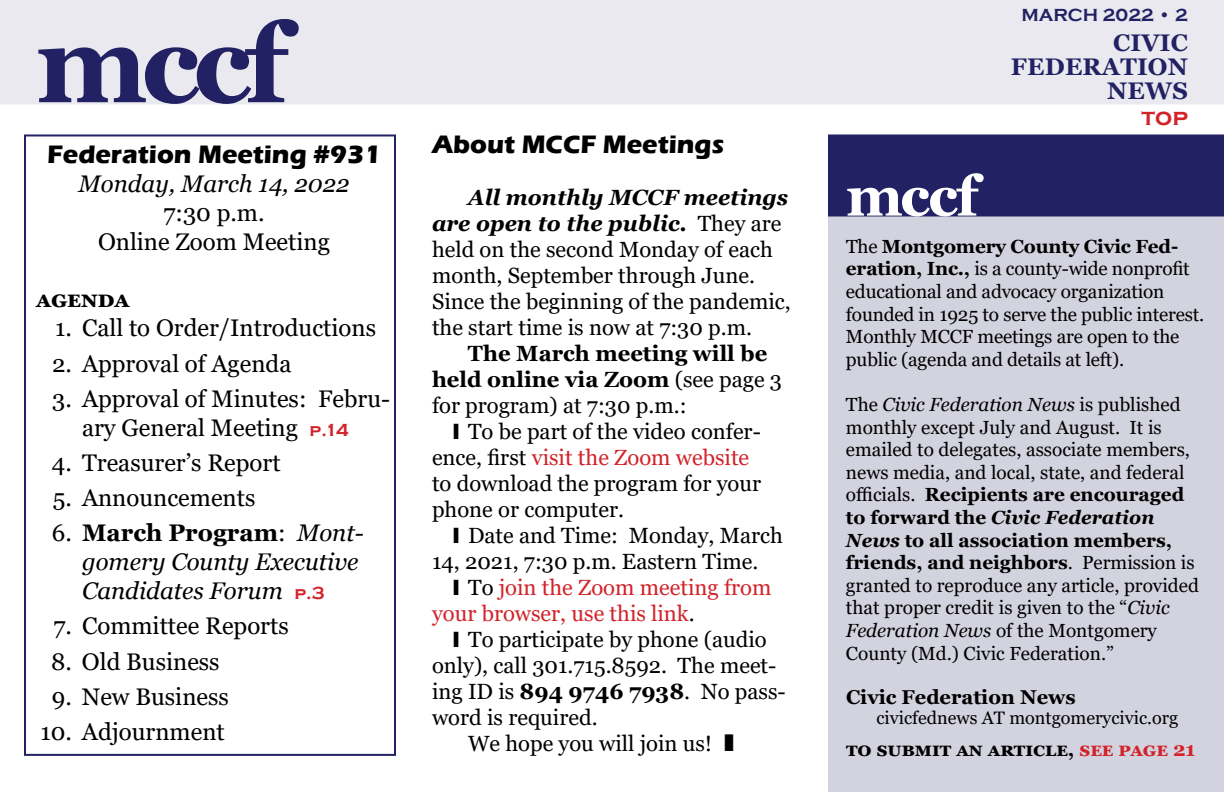
<style>
.page{position:relative;width:1224px;height:792px;background:#fff}
.page>*{position:absolute;margin:0;border:0;box-sizing:border-box;transform-origin:0 0}
.t1{font:700 110px "Georgia";color:#212163}
.t2{font:700 56px "Georgia";color:#fff}
.t3{font:700 26px "Eras ITC";color:#000}
.t4{font:24px/28.8px "Georgia";color:#000;text-align:center}
.t5{font:italic 24px/28.8px "Georgia";color:#000}
.t6{font:700 24px/24px "Georgia";letter-spacing:.01em;color:#212163;text-align:right}
.t7{font:700 24px "Georgia";letter-spacing:.015em;color:#000}
.t8{font:700 24px "Copperplate Gothic";color:#d2232a}
.t9{font:22px/26px "Georgia";color:#000}
.t10{font:700 22px/26px "Georgia";color:#000}
.t11{font:22px/26px "Georgia";color:#d2232a}
.t12{font:700 20px "Georgia";letter-spacing:.065em;color:#000}
.t13{font:700 20px "Georgia";color:#000}
.t14{font:19px/22.6px "Georgia";color:#000}
.t15{font:18px "Georgia";color:#000}
.t16{font:700 18px "Copperplate Gothic";color:#212163}
.s1{font-family:"Copperplate Gothic";font-weight:700;font-size:18px;color:#d2232a}
.s2{font-style:normal}
.s3{font-weight:700;font-style:normal}
.s4{font-family:"Copperplate Gothic";font-weight:700;font-style:normal;font-size:18px;color:#d2232a}
.s5{font-weight:700;font-style:italic}
.s6{font-weight:400}
.s7{color:#d2232a}
.s8{color:#000}
.s9{font-weight:700}
.s10{font-style:italic}
</style>
<div class="page">
<div style="left:0;top:0;width:1224px;height:104px;background:#e9e9ef"></div>
<div style="left:828px;top:216px;width:396px;height:576px;background:#d3d3e0"></div>
<div style="left:828px;top:134px;width:396px;height:82px;background:#212163"></div>
<div style="left:24px;top:134px;width:372px;height:622px;border:2px solid #212163"></div>
<h1 class="t1" style="left:36px;top:-7px;width:264px">mccf</h1>
<h3 class="t3" style="left:47px;top:140px;width:335px">Federation Meeting #931</h3>
<p class="t5" style="left:79px;top:170px;width:272px">Monday, March 14, 2022</p>
<p class="t4" style="left:98px;top:199px;width:233px">7:30 p.m.<br>Online Zoom Meeting</p>
<p class="t7" style="left:36px;top:284px;width:94px">agenda</p>
<p class="t4" style="left:55px;top:314px;width:322px">1. Call to Order/Introductions</p>
<p class="t4" style="left:52px;top:349px;width:241px">2. Approval of Agenda</p>
<p class="t4" style="left:52px;top:385px;width:339px">3. Approval of Minutes: Febru&shy;ary General Meeting <span class="s1">p.14</span></p>
<p class="t4" style="left:52px;top:449px;width:230px">4. Treasurer’s Report</p>
<p class="t4" style="left:53px;top:484px;width:204px">5. Announcements</p>
<p class="t5" style="left:82px;top:519px;width:283px;text-indent:-30px"><span class="s2">6.</span> <span class="s3">March Program</span><span class="s2">:</span> Mont&shy;gomery County Executive<br>Candidates Forum <span class="s4">p.3</span></p>
<p class="t4" style="left:53px;top:612px;width:237px">7. Committee Reports</p>
<p class="t4" style="left:51px;top:647px;width:170px">8. Old Business</p>
<p class="t4" style="left:52px;top:683px;width:178px">9. New Business</p>
<p class="t4" style="left:40px;top:718px;width:186px">10. Adjournment</p>
<h3 class="t3" style="left:432px;top:129px;width:294px">About MCCF Meetings</h3>
<p class="t9" style="left:432px;top:184px;width:360px;text-indent:36px"><span class="s5">All monthly MCCF meetings are open to the public.</span> They are held on the second Monday of each month, September through June.<br>Since the beginning of the pandemic, the start time is now at 7:30 p.m.</p>
<p class="t10" style="left:432px;top:340px;width:352px;text-indent:36px">The March meeting will be held online via Zoom <span class="s6">(see page 3 for program) at 7:30 p.m.:</span></p>
<p class="t9" style="left:432px;top:419px;width:331px;text-indent:36px">To be part of the video confer&shy;ence, first <span class="s7">visit the Zoom website </span>to download the program for your phone or computer.</p>
<p class="t9" style="left:432px;top:523px;width:352px;text-indent:36px">Date and Time: Monday, March<br>14, 2021, 7:30 p.m. Eastern Time.</p>
<p class="t11" style="left:432px;top:575px;width:341px;text-indent:36px"><span class="s8">To</span> join the Zoom meeting from your browser, use this link<span class="s8">.</span></p>
<p class="t9" style="left:468px;top:627px;width:300px">To participate by phone (audio</p>
<p class="t9" style="left:432px;top:653px;width:346px">only), call 301.715.8592. The meet-</p>
<p class="t9" style="left:432px;top:679px;width:355px">ing ID is <span class="s9">894 9746 7938</span>. No pass-</p>
<p class="t9" style="left:432px;top:705px;width:167px">word is required.</p>
<p class="t9" style="left:468px;top:731px;width:246px">We hope you will join us!</p>
<p class="t16" style="left:1022px;top:5px;width:168px">mARCH 2022 • 2</p>
<p class="t6" style="left:1011px;top:30px;width:179px">civic federation news</p>
<p class="t8" style="left:1142px;top:104px;width:48px">top</p>
<h2 class="t2" style="left:846px;top:160px;width:139px">mccf</h2>
<p class="t14" style="left:846px;top:235px;width:360px">The <span class="s9">Montgomery County Civic Fed&shy;eration, Inc.,</span> is a county-wide nonprofit educational and advocacy organization founded in 1925 to serve the public interest.<br>Monthly MCCF meetings are open to the public (agenda and details at left).</p>
<p class="t14" style="left:846px;top:394px;width:354px">The <span class="s10">Civic Federation News</span> is published monthly except July and August. It is emailed to delegates, associate members, news media, and local, state, and federal officials. <span class="s9">Recipients are encouraged to forward the</span> <span class="s5">Civic Federation News</span> <span class="s9">to all association members, friends, and neighbors</span>. Permission is granted to reproduce any article, provided that proper credit is given to the “<span class="s10">Civic Federation News</span> of the Montgomery County (Md.) Civic Federation.”</p>
<p class="t13" style="left:846px;top:684px;width:231px">Civic Federation News</p>
<p class="t15" style="left:876px;top:707px;width:303px">civicfednews AT montgomerycivic.org</p>
<p class="t12" style="left:846px;top:736px;width:351px">to submit an article, <span class="s7">see page 21</span></p>
</div>
